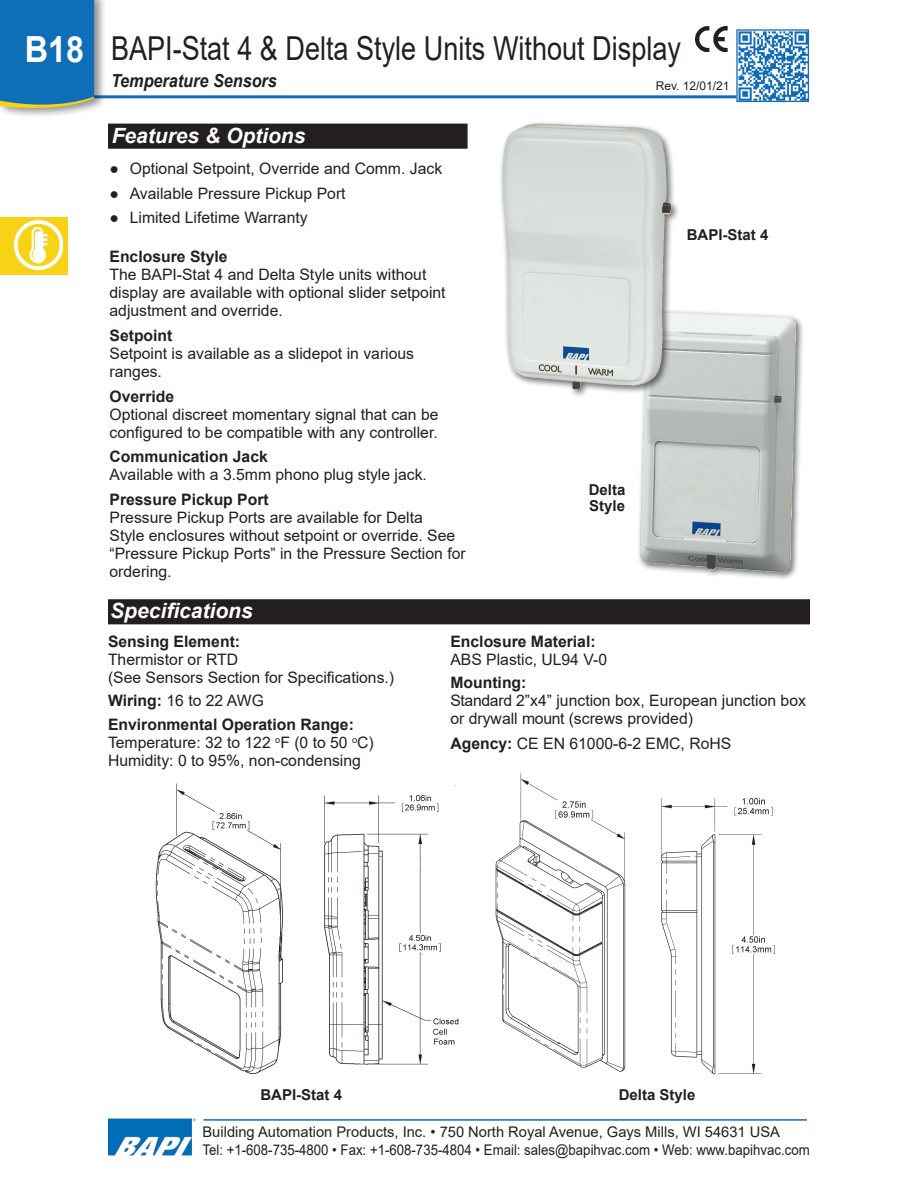
<style>
.page{position:relative;width:918px;height:1188px;background:#fff}
.page>*{position:absolute;margin:0;border:0;box-sizing:border-box;transform-origin:0 0}
.t1{font:700 36px "Arial";color:#fff;scale:.9 1}
.Sub_Section_Title{font:33px "Arial";color:#231f20;scale:.82 1}
.Subhead{font:italic 700 21px "Arial";color:#fff}
.t2{font:italic 700 18px "Arial";color:#231f20;scale:.9 1}
.Bullet_List{font:15.75px/18px "Arial";color:#231f20}
.term{font:15.75px/18px "Arial";color:#231f20}
.term-2{font:700 15.75px/18px "Arial";color:#231f20}
.Bullet_List-2{font:700 15.75px "Arial";color:#231f20}
.t3{font:700 15px/16.5px "Arial";color:#231f20}
.t4{font:14.7px/18px "Arial";color:#231f20}
.Body_text{font:12px "Arial";color:#231f20}
.s1{font-weight:700}
.s2{font-weight:400}
</style>
<div class="page">
<hr style="left:14px;top:95px;width:722px;height:3px;background:#0e6eb8">
<div style="left:0;top:0;width:107px;height:119px;background:#231f20;opacity:.5"></div>
<svg style="left:0;top:0;width:94px;height:113px;background:#2076b4"></svg>
<img style="left:738px;top:31px;width:69px;height:69px">
<div style="left:736px;top:29px;width:73px;height:73px;border:1px solid #0e6eb8"></div>
<hr style="left:204px;top:1119px;width:603px;height:2px;background:#0e6eb8">
<img style="left:108px;top:1118px;width:87px;height:38px">
<div style="left:0;top:217px;width:68px;height:57px;background:#f8d215"></div>
<img style="left:14px;top:221px;width:48px;height:49px">
<div style="left:637px;top:309px;width:168px;height:272px;background:#231f20;opacity:.65"></div>
<img style="left:640px;top:312px;width:156px;height:260px">
<div style="left:109px;top:124px;width:358px;height:24px;background:#231f20"></div>
<div style="left:108px;top:124px;width:360px;height:25px;border:2px solid #231f20"></div>
<img style="left:696px;top:27px;width:32px;height:25px">
<div style="left:499px;top:121px;width:181px;height:277px;background:#231f20;opacity:.65"></div>
<img style="left:502px;top:124px;width:38px;height:247px">
<img style="left:495px;top:772px;width:280px;height:303px">
<div style="left:109px;top:600px;width:700px;height:24px;background:#231f20"></div>
<div style="left:108px;top:599px;width:702px;height:25px;border:2px solid #231f20"></div>
<img style="left:155px;top:783px;width:304px;height:291px">
<h1 class="t1" style="left:25px;top:24px;width:68px">B18</h1>
<p class="Sub_Section_Title" style="left:111px;top:26px;width:697px">BAPI-Stat 4 &amp; Delta Style Units Without Display</p>
<p class="t2" style="left:111px;top:69px;width:186px">Temperature Sensors</p>
<p class="Subhead" style="left:112px;top:122px;width:195px">Features &amp; Options</p>
<p class="Bullet_List" style="left:110px;top:159px;width:334px">● Optional Setpoint, Override and Comm. Jack</p>
<p class="Bullet_List" style="left:110px;top:184px;width:238px">● Available Pressure Pickup Port</p>
<p class="Bullet_List" style="left:110px;top:209px;width:200px">● Limited Lifetime Warranty</p>
<p class="Bullet_List-2" style="left:110px;top:245px;width:120px">Enclosure Style</p>
<p class="Bullet_List" style="left:110px;top:265px;width:338px">The BAPI-Stat 4 and Delta Style units without display are available with optional slider setpoint adjustment and override.</p>
<p class="term-2" style="left:110px;top:326px;width:65px">Setpoint</p>
<p class="term" style="left:110px;top:344px;width:306px">Setpoint is available as a slidepot in various ranges.</p>
<p class="term-2" style="left:110px;top:387px;width:66px">Override</p>
<p class="term" style="left:110px;top:405px;width:331px">Optional discreet momentary signal that can be configured to be compatible with any controller.</p>
<p class="term-2" style="left:110px;top:448px;width:160px">Communication Jack</p>
<p class="term" style="left:110px;top:466px;width:319px">Available with a 3.5mm phono plug style jack.</p>
<p class="term-2" style="left:110px;top:491px;width:161px">Pressure Pickup Port</p>
<p class="Bullet_List" style="left:110px;top:508px;width:358px">Pressure Pickup Ports are available for Delta<br>Style enclosures without setpoint or override. See “Pressure Pickup Ports” in the Pressure Section for ordering.</p>
<p class="Subhead" style="left:110px;top:597px;width:144px">Specifications</p>
<p class="Body_text" style="left:656px;top:78px;width:75px">Rev. 12/01/21</p>
<p class="t3" style="left:687px;top:226px;width:83px">BAPI-Stat 4</p>
<p class="t3" style="left:589px;top:481px;width:38px">Delta<br>Style</p>
<p class="term-2" style="left:108px;top:633px;width:134px">Sensing Element:</p>
<p class="Bullet_List" style="left:108px;top:650px;width:132px">Thermistor or RTD</p>
<p class="Bullet_List" style="left:108px;top:668px;width:288px">(See Sensors Section for Specifications.)</p>
<p class="Bullet_List" style="left:108px;top:692px;width:157px"><span class="s1">Wiring:</span> 16 to 22 AWG</p>
<p class="term-2" style="left:108px;top:716px;width:267px">Environmental Operation Range:<br><span class="s2">Temperature: 32 to 122</span> <sup>o</sup><span class="s2">F (0 to 50</span> <sup>o</sup><span class="s2">C)</span></p>
<p class="Bullet_List" style="left:108px;top:751px;width:254px">Humidity: 0 to 95%, non-condensing</p>
<p class="term-2" style="left:450px;top:633px;width:147px">Enclosure Material:</p>
<p class="Bullet_List" style="left:450px;top:650px;width:158px">ABS Plastic, UL94 V-0</p>
<p class="term-2" style="left:450px;top:674px;width:78px">Mounting:</p>
<p class="Bullet_List" style="left:450px;top:692px;width:357px">Standard 2”x4” junction box, European junction box</p>
<p class="Bullet_List" style="left:450px;top:710px;width:244px">or drywall mount (screws provided)</p>
<p class="Bullet_List" style="left:450px;top:735px;width:282px"><span class="s1">Agency:</span> CE EN 61000-6-2 EMC, RoHS</p>
<p class="t3" style="left:260px;top:1087px;width:83px">BAPI-Stat 4</p>
<p class="t3" style="left:619px;top:1087px;width:78px">Delta Style</p>
<p class="t4" style="left:202px;top:1123px;width:609px">Building Automation Products, Inc. • 750 North Royal Avenue, Gays Mills, WI 54631 USA<br>Tel: +1-608-735-4800 • Fax: +1-608-735-4804 • Email: sales@bapihvac.com • Web: www.bapihvac.com</p>
</div>
